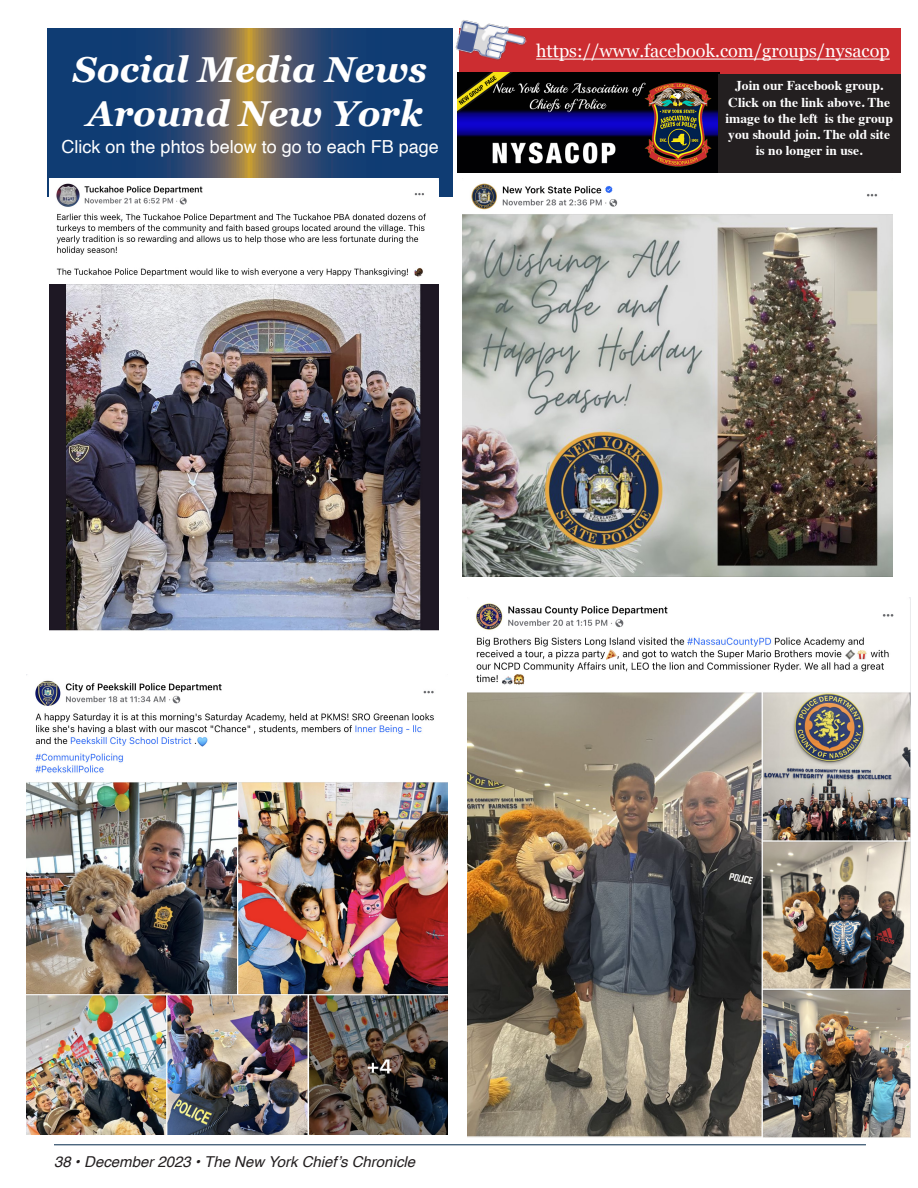
<style>
.page{position:relative;width:918px;height:1188px;background:#fff}
.page>*{position:absolute;margin:0;border:0;box-sizing:border-box;transform-origin:0 0}
.t1{font:italic 700 36px "Georgia";color:#fff}
.t2{font:18px "Georgia";color:#fff}
.t3{font:18px "Helvetica";color:#fff}
.t4{font:italic 15px "Helvetica";color:#231f20}
.t5{font:700 13.5px/16.2px "Times";color:#fff;text-align:center}
</style>
<div class="page">
<hr style="left:54px;top:1144px;width:812px;height:1px;background:#04294b">
<svg style="left:48px;top:28px;width:405px;height:168px;background:#304b6e"></svg>
<img style="left:468px;top:603px;width:442px;height:534px">
<img style="left:462px;top:183px;width:430px;height:393px">
<div style="left:459px;top:29px;width:442px;height:45px;background:#cc2d31"></div>
<hr style="left:536px;top:59px;width:354px;height:1px;background:#fff">
<img style="left:455px;top:20px;width:74px;height:40px">
<img style="left:457px;top:73px;width:262px;height:99px">
<div style="left:718px;top:74px;width:183px;height:98px;background:#231f20"></div>
<img style="left:50px;top:179px;width:389px;height:452px">
<img style="left:27px;top:680px;width:420px;height:454px">
<p class="t1" style="left:73px;top:43px;width:355px">Social Media News</p>
<p class="t1" style="left:87px;top:86px;width:338px">Around New York</p>
<p class="t3" style="left:62px;top:133px;width:379px">Click on the phtos below to go to each FB page</p>
<p class="t2" style="left:536px;top:38px;width:355px">https://www.facebook.com/groups/nysacop</p>
<p class="t5" style="left:726px;top:76px;width:169px">Join our Facebook group.<br>Click on the link above. The image to the left is the group you should join. The old site is no longer in use.</p>
<p class="t4" style="left:54px;top:1150px;width:363px">38 • December 2023 • The New York Chief’s Chronicle</p>
</div>
